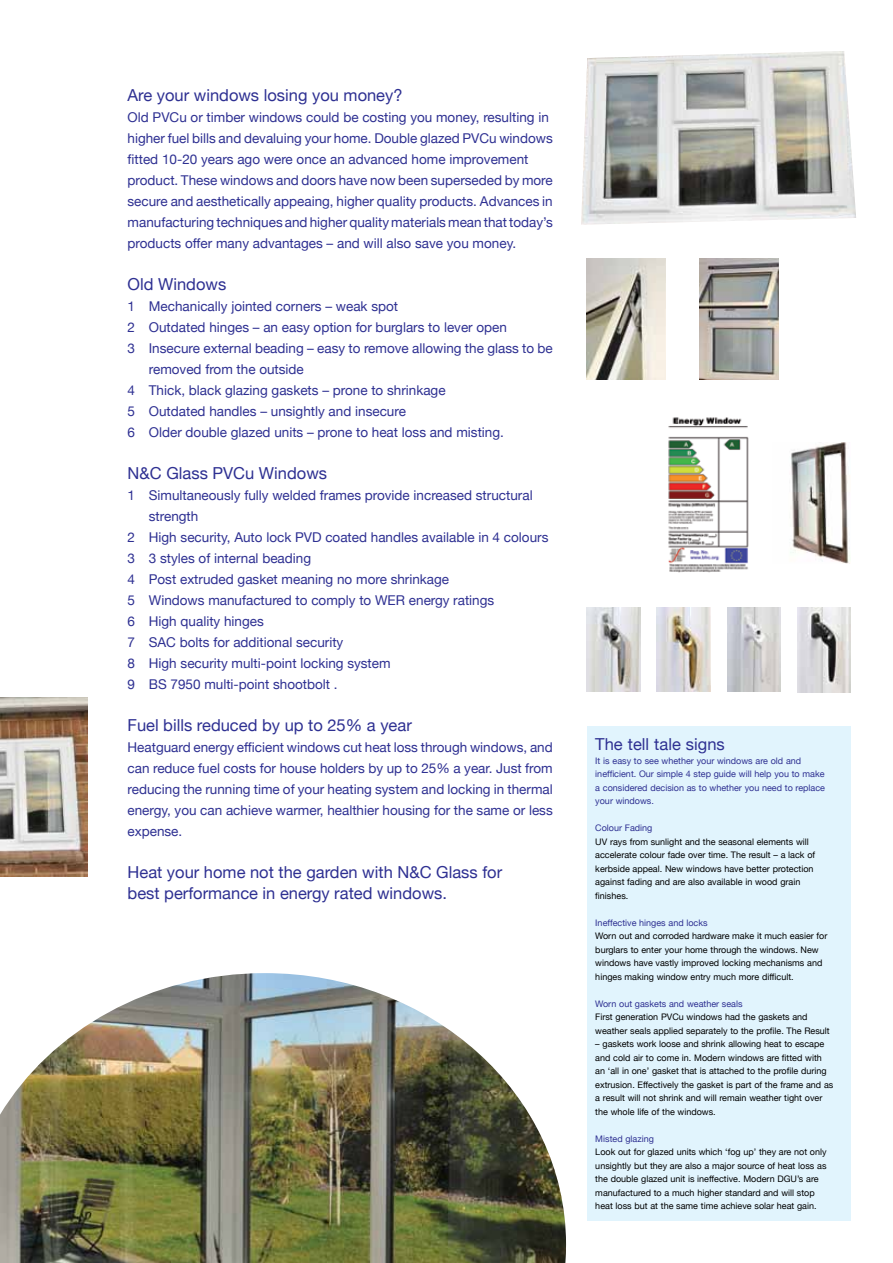
<style>
.page{position:relative;width:893px;height:1263px;background:#fff}
.page>*{position:absolute;margin:0;border:0;box-sizing:border-box;transform-origin:0 0}
.t1{font:16.5px/21px "Helvetica Neue";color:#2e3092}
.t2{font:13.5px/21px "Helvetica Neue";color:#2e3092}
.t3{font:9px/13.5px "Helvetica Neue";color:#000}
.t4{font:9px/13.5px "Helvetica Neue";color:#2e3092}
</style>
<div class="page">
<div style="left:587px;top:726px;width:263px;height:494px;background:#e1f4fd"></div>
<img style="left:0;top:973px;width:566px;height:290px">
<img style="left:581px;top:51px;width:275px;height:174px">
<img style="left:587px;top:607px;width:53px;height:85px">
<img style="left:657px;top:607px;width:53px;height:85px">
<img style="left:727px;top:607px;width:53px;height:85px">
<img style="left:797px;top:607px;width:53px;height:86px">
<img style="left:587px;top:259px;width:79px;height:121px">
<img style="left:700px;top:259px;width:79px;height:121px">
<img style="left:790px;top:442px;width:60px;height:121px">
<img style="left:668px;top:417px;width:81px;height:156px">
<img style="left:0;top:697px;width:87px;height:179px">
<p class="t1" style="left:128px;top:85px;width:277px">Are your windows losing you money?</p>
<p class="t2" style="left:128px;top:107px;width:427px">Old PVCu or timber windows could be costing you money, resulting in higher fuel bills and devaluing your home. Double glazed PVCu windows fitted 10-20 years ago were once an advanced home improvement product. These windows and doors have now been superseded by more secure and aesthetically appeaing, higher quality products. Advances in manufacturing techniques and higher quality materials mean that today’s products offer many advantages – and will also save you money.</p>
<p class="t1" style="left:128px;top:274px;width:100px">Old Windows</p>
<p class="t2" style="left:128px;top:296px;width:272px">1 Mechanically jointed corners – weak spot</p>
<p class="t2" style="left:128px;top:317px;width:381px">2 Outdated hinges – an easy option for burglars to lever open</p>
<p class="t2" style="left:128px;top:338px;width:427px">3 Insecure external beading – easy to remove allowing the glass to be</p>
<p class="t2" style="left:149px;top:359px;width:157px">removed from the outside</p>
<p class="t2" style="left:128px;top:380px;width:320px">4 Thick, black glazing gaskets – prone to shrinkage</p>
<p class="t2" style="left:128px;top:401px;width:280px">5 Outdated handles – unsightly and insecure</p>
<p class="t2" style="left:128px;top:422px;width:378px">6 Older double glazed units – prone to heat loss and misting.</p>
<p class="t1" style="left:128px;top:463px;width:201px">N&amp;C Glass PVCu Windows</p>
<p class="t2" style="left:128px;top:485px;width:407px">1 Simultaneously fully welded frames provide increased structural</p>
<p class="t2" style="left:149px;top:506px;width:51px">strength</p>
<p class="t2" style="left:128px;top:527px;width:422px">2 High security, Auto lock PVD coated handles available in 4 colours</p>
<p class="t2" style="left:128px;top:548px;width:185px">3 3 styles of internal beading</p>
<p class="t2" style="left:128px;top:569px;width:323px">4 Post extruded gasket meaning no more shrinkage</p>
<p class="t2" style="left:128px;top:590px;width:368px">5 Windows manufactured to comply to WER energy ratings</p>
<p class="t2" style="left:128px;top:611px;width:138px">6 High quality hinges</p>
<p class="t2" style="left:128px;top:632px;width:217px">7 SAC bolts for additional security</p>
<p class="t2" style="left:128px;top:653px;width:265px">8 High security multi-point locking system</p>
<p class="t2" style="left:128px;top:674px;width:212px">9 BS 7950 multi-point shootbolt .</p>
<p class="t1" style="left:128px;top:715px;width:286px">Fuel bills reduced by up to 25% a year</p>
<p class="t2" style="left:128px;top:737px;width:427px;text-align:justify">Heatguard energy efficient windows cut heat loss through windows, and can reduce fuel costs for house holders by up to 25% a year. Just from reducing the running time of your heating system and locking in thermal energy, you can achieve warmer, healthier housing for the same or less expense.</p>
<p class="t1" style="left:128px;top:862px;width:376px">Heat your home not the garden with N&amp;C Glass for best performance in energy rated windows.</p>
<p class="t1" style="left:595px;top:734px;width:131px">The tell tale signs</p>
<p class="t4" style="left:595px;top:754px;width:231px">It is easy to see whether your windows are old and inefficient. Our simple 4 step guide will help you to make a considered decision as to whether you need to replace your windows.</p>
<p class="t4" style="left:595px;top:821px;width:59px">Colour Fading</p>
<p class="t3" style="left:595px;top:835px;width:221px">UV rays from sunlight and the seasonal elements will accelerate colour fade over time. The result – a lack of kerbside appeal. New windows have better protection against fading and are also available in wood grain finishes.</p>
<p class="t4" style="left:595px;top:916px;width:114px">Ineffective hinges and locks</p>
<p class="t3" style="left:595px;top:929px;width:234px">Worn out and corroded hardware make it much easier for burglars to enter your home through the windows. New windows have vastly improved locking mechanisms and hinges making window entry much more difficult.</p>
<p class="t4" style="left:595px;top:997px;width:149px">Worn out gaskets and weather seals</p>
<p class="t3" style="left:595px;top:1010px;width:236px">First generation PVCu windows had the gaskets and weather seals applied separately to the profile. The Result</p>
<p class="t3" style="left:595px;top:1037px;width:240px">– gaskets work loose and shrink allowing heat to escape and cold air to come in. Modern windows are fitted with an ‘all in one’ gasket that is attached to the profile during extrusion. Effectively the gasket is part of the frame and as a result will not shrink and will remain weather tight over the whole life of the windows.</p>
<p class="t4" style="left:595px;top:1132px;width:60px">Misted glazing</p>
<p class="t3" style="left:595px;top:1145px;width:233px">Look out for glazed units which ‘fog up’ they are not only unsightly but they are also a major source of heat loss as the double glazed unit is ineffective. Modern DGU’s are manufactured to a much higher standard and will stop heat loss but at the same time achieve solar heat gain.</p>
</div>
